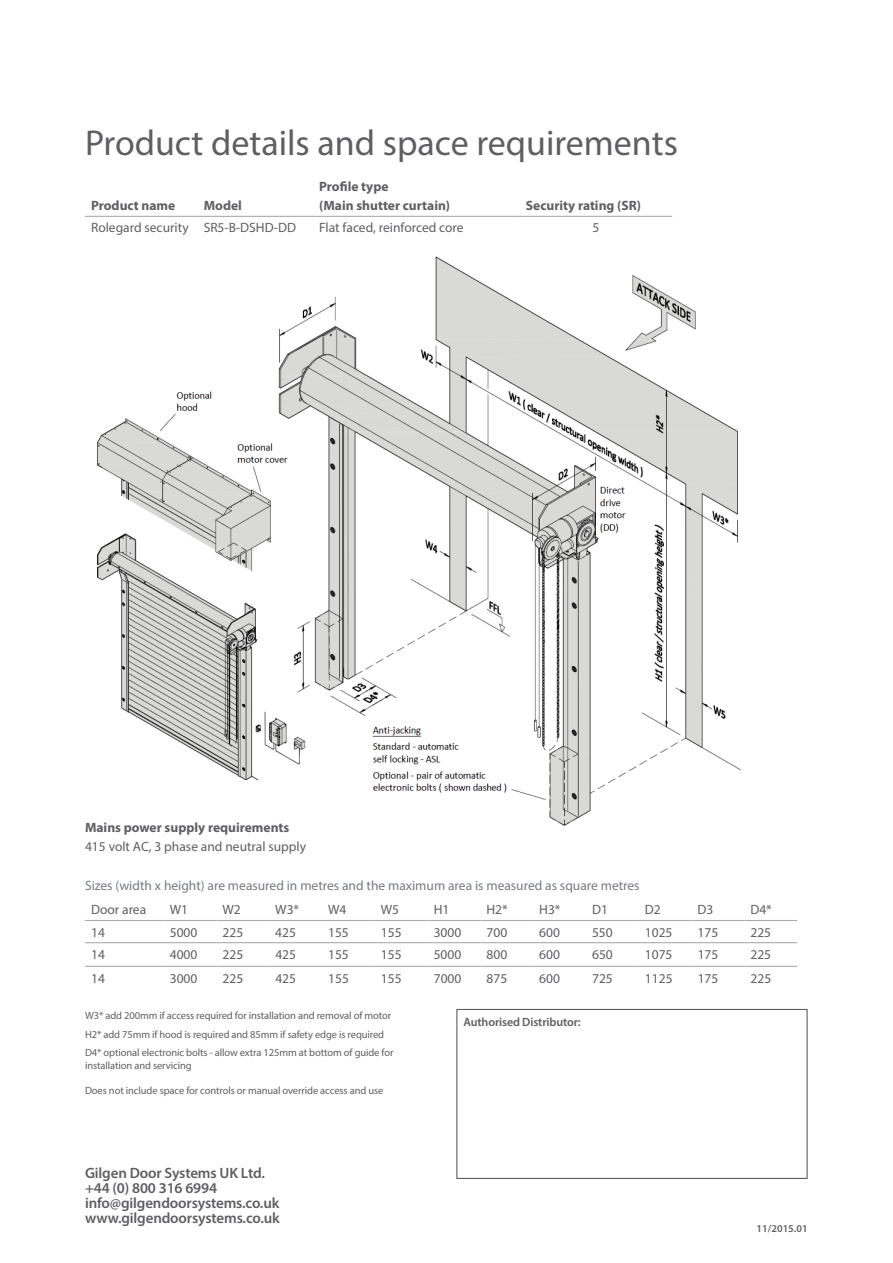
<style>
.page{position:relative;width:893px;height:1263px;background:#fff}
.page>*{position:absolute;margin:0;border:0;box-sizing:border-box;transform-origin:0 0}
.t1{font:36px "Myriad Pro";color:#5f5f62}
.t2{font:600 15px/15px "Myriad Pro";letter-spacing:-.01em;color:#5f5f62}
.t3{font:13.5px "Myriad Pro";color:#5f5f62}
.t4{font:700 13.5px/19.5px "Myriad Pro";color:#5f5f62}
.t5{font:13.5px "Myriad Pro";color:#747b7f}
.t6{font:600 12px "Myriad Pro";letter-spacing:-.01em;color:#5f5f62}
.t7{font:10.5px/18.8px "Myriad Pro";letter-spacing:-.01em;color:#5f5f62}
.t8{font:600 10.5px "Myriad Pro";color:#5f5f62}
</style>
<div class="page">
<hr style="left:85px;top:216px;width:113px;height:1px;background:#abadad">
<hr style="left:198px;top:216px;width:115px;height:1px;background:#abadad">
<hr style="left:313px;top:216px;width:207px;height:1px;background:#abadad">
<hr style="left:520px;top:216px;width:152px;height:1px;background:#abadad">
<hr style="left:85px;top:920px;width:79px;height:1px;background:#abadad">
<hr style="left:164px;top:920px;width:52px;height:1px;background:#abadad">
<hr style="left:216px;top:920px;width:53px;height:1px;background:#abadad">
<hr style="left:269px;top:920px;width:53px;height:1px;background:#abadad">
<hr style="left:322px;top:920px;width:53px;height:1px;background:#abadad">
<hr style="left:375px;top:920px;width:53px;height:1px;background:#abadad">
<hr style="left:428px;top:920px;width:52px;height:1px;background:#abadad">
<hr style="left:480px;top:920px;width:53px;height:1px;background:#abadad">
<hr style="left:533px;top:920px;width:53px;height:1px;background:#abadad">
<hr style="left:586px;top:920px;width:53px;height:1px;background:#abadad">
<hr style="left:639px;top:920px;width:53px;height:1px;background:#abadad">
<hr style="left:692px;top:920px;width:52px;height:1px;background:#abadad">
<hr style="left:744px;top:920px;width:53px;height:1px;background:#abadad">
<hr style="left:85px;top:942px;width:79px;height:1px;background:#abadad">
<hr style="left:164px;top:942px;width:52px;height:1px;background:#abadad">
<hr style="left:216px;top:942px;width:53px;height:1px;background:#abadad">
<hr style="left:269px;top:942px;width:53px;height:1px;background:#abadad">
<hr style="left:322px;top:942px;width:53px;height:1px;background:#abadad">
<hr style="left:375px;top:942px;width:53px;height:1px;background:#abadad">
<hr style="left:428px;top:942px;width:52px;height:1px;background:#abadad">
<hr style="left:480px;top:942px;width:53px;height:1px;background:#abadad">
<hr style="left:533px;top:942px;width:53px;height:1px;background:#abadad">
<hr style="left:586px;top:942px;width:53px;height:1px;background:#abadad">
<hr style="left:639px;top:942px;width:53px;height:1px;background:#abadad">
<hr style="left:692px;top:942px;width:52px;height:1px;background:#abadad">
<hr style="left:744px;top:942px;width:53px;height:1px;background:#abadad">
<hr style="left:85px;top:966px;width:79px;height:1px;background:#abadad">
<hr style="left:164px;top:966px;width:52px;height:1px;background:#abadad">
<hr style="left:216px;top:966px;width:53px;height:1px;background:#abadad">
<hr style="left:269px;top:966px;width:53px;height:1px;background:#abadad">
<hr style="left:322px;top:966px;width:53px;height:1px;background:#abadad">
<hr style="left:375px;top:966px;width:53px;height:1px;background:#abadad">
<hr style="left:428px;top:966px;width:52px;height:1px;background:#abadad">
<hr style="left:480px;top:966px;width:53px;height:1px;background:#abadad">
<hr style="left:533px;top:966px;width:53px;height:1px;background:#abadad">
<hr style="left:586px;top:966px;width:53px;height:1px;background:#abadad">
<hr style="left:639px;top:966px;width:53px;height:1px;background:#abadad">
<hr style="left:692px;top:966px;width:52px;height:1px;background:#abadad">
<hr style="left:744px;top:966px;width:53px;height:1px;background:#abadad">
<img style="left:97px;top:256px;width:644px;height:570px">
<div style="left:456px;top:1009px;width:352px;height:170px;border:1px solid #5f5f62"></div>
<h1 class="t1" style="left:85px;top:120px;width:594px">Product details and space requirements</h1>
<p class="t4" style="left:91px;top:196px;width:86px">Product name</p>
<p class="t4" style="left:204px;top:196px;width:40px">Model</p>
<p class="t4" style="left:319px;top:176px;width:132px">Profile type<br>(Main shutter curtain)</p>
<p class="t4" style="left:526px;top:196px;width:117px">Security rating (SR)</p>
<p class="t3" style="left:91px;top:220px;width:197px">Rolegard security SR5-B-DSHD-DD</p>
<p class="t3" style="left:319px;top:220px;width:146px">Flat faced, reinforced core</p>
<p class="t3" style="left:593px;top:220px;width:8px">5</p>
<p class="t4" style="left:85px;top:817px;width:206px">Mains power supply requirements</p>
<p class="t3" style="left:85px;top:838px;width:223px">415 volt AC, 3 phase and neutral supply</p>
<p class="t5" style="left:85px;top:877px;width:556px">Sizes (width x height) are measured in metres and the maximum area is measured as square metres</p>
<p class="t3" style="left:91px;top:902px;width:57px">Door area</p>
<p class="t3" style="left:170px;top:902px;width:20px">W1</p>
<p class="t3" style="left:222px;top:902px;width:20px">W2</p>
<p class="t3" style="left:275px;top:902px;width:25px">W3*</p>
<p class="t3" style="left:328px;top:902px;width:20px">W4</p>
<p class="t3" style="left:381px;top:902px;width:20px">W5</p>
<p class="t3" style="left:434px;top:902px;width:17px">H1</p>
<p class="t3" style="left:486px;top:902px;width:23px">H2*</p>
<p class="t3" style="left:539px;top:902px;width:23px">H3*</p>
<p class="t3" style="left:592px;top:902px;width:17px">D1</p>
<p class="t3" style="left:645px;top:902px;width:17px">D2</p>
<p class="t3" style="left:698px;top:902px;width:17px">D3</p>
<p class="t3" style="left:750px;top:902px;width:23px">D4*</p>
<p class="t3" style="left:91px;top:924px;width:15px">14</p>
<p class="t3" style="left:170px;top:924px;width:29px">5000</p>
<p class="t3" style="left:223px;top:924px;width:22px">225</p>
<p class="t3" style="left:275px;top:924px;width:22px">425</p>
<p class="t3" style="left:328px;top:924px;width:22px">155</p>
<p class="t3" style="left:381px;top:924px;width:22px">155</p>
<p class="t3" style="left:434px;top:924px;width:29px">3000</p>
<p class="t3" style="left:486px;top:924px;width:22px">700</p>
<p class="t3" style="left:539px;top:924px;width:22px">600</p>
<p class="t3" style="left:592px;top:924px;width:22px">550</p>
<p class="t3" style="left:645px;top:924px;width:29px">1025</p>
<p class="t3" style="left:698px;top:924px;width:22px">175</p>
<p class="t3" style="left:750px;top:924px;width:22px">225</p>
<p class="t3" style="left:91px;top:946px;width:15px">14</p>
<p class="t3" style="left:170px;top:946px;width:29px">4000</p>
<p class="t3" style="left:223px;top:946px;width:22px">225</p>
<p class="t3" style="left:275px;top:946px;width:22px">425</p>
<p class="t3" style="left:328px;top:946px;width:22px">155</p>
<p class="t3" style="left:381px;top:946px;width:22px">155</p>
<p class="t3" style="left:434px;top:946px;width:29px">5000</p>
<p class="t3" style="left:486px;top:946px;width:22px">800</p>
<p class="t3" style="left:539px;top:946px;width:22px">600</p>
<p class="t3" style="left:592px;top:946px;width:22px">650</p>
<p class="t3" style="left:645px;top:946px;width:29px">1075</p>
<p class="t3" style="left:698px;top:946px;width:22px">175</p>
<p class="t3" style="left:750px;top:946px;width:22px">225</p>
<p class="t3" style="left:91px;top:970px;width:15px">14</p>
<p class="t3" style="left:170px;top:970px;width:29px">3000</p>
<p class="t3" style="left:223px;top:970px;width:22px">225</p>
<p class="t3" style="left:275px;top:970px;width:22px">425</p>
<p class="t3" style="left:328px;top:970px;width:22px">155</p>
<p class="t3" style="left:381px;top:970px;width:22px">155</p>
<p class="t3" style="left:434px;top:970px;width:29px">7000</p>
<p class="t3" style="left:486px;top:970px;width:22px">875</p>
<p class="t3" style="left:539px;top:970px;width:22px">600</p>
<p class="t3" style="left:592px;top:970px;width:22px">725</p>
<p class="t3" style="left:645px;top:970px;width:29px">1125</p>
<p class="t3" style="left:698px;top:970px;width:22px">175</p>
<p class="t3" style="left:750px;top:970px;width:22px">225</p>
<p class="t7" style="left:85px;top:1006px;width:310px">W3* add 200mm if access required for installation and removal of motor<br>H2* add 75mm if hood is required and 85mm if safety edge is required<br>D4* optional electronic bolts - allow extra 125mm at bottom of guide for</p>
<p class="t7" style="left:85px;top:1056px;width:108px">installation and servicing</p>
<p class="t7" style="left:85px;top:1081px;width:300px">Does not include space for controls or manual override access and use</p>
<p class="t6" style="left:463px;top:1015px;width:119px">Authorised Distributor:</p>
<h2 class="t2" style="left:85px;top:1164px;width:196px">Gilgen Door Systems UK Ltd. +44 (0) 800 316 6994 info@gilgendoorsystems.co.uk www.gilgendoorsystems.co.uk</h2>
<p class="t8" style="left:757px;top:1222px;width:53px">11/2015.01</p>
</div>
